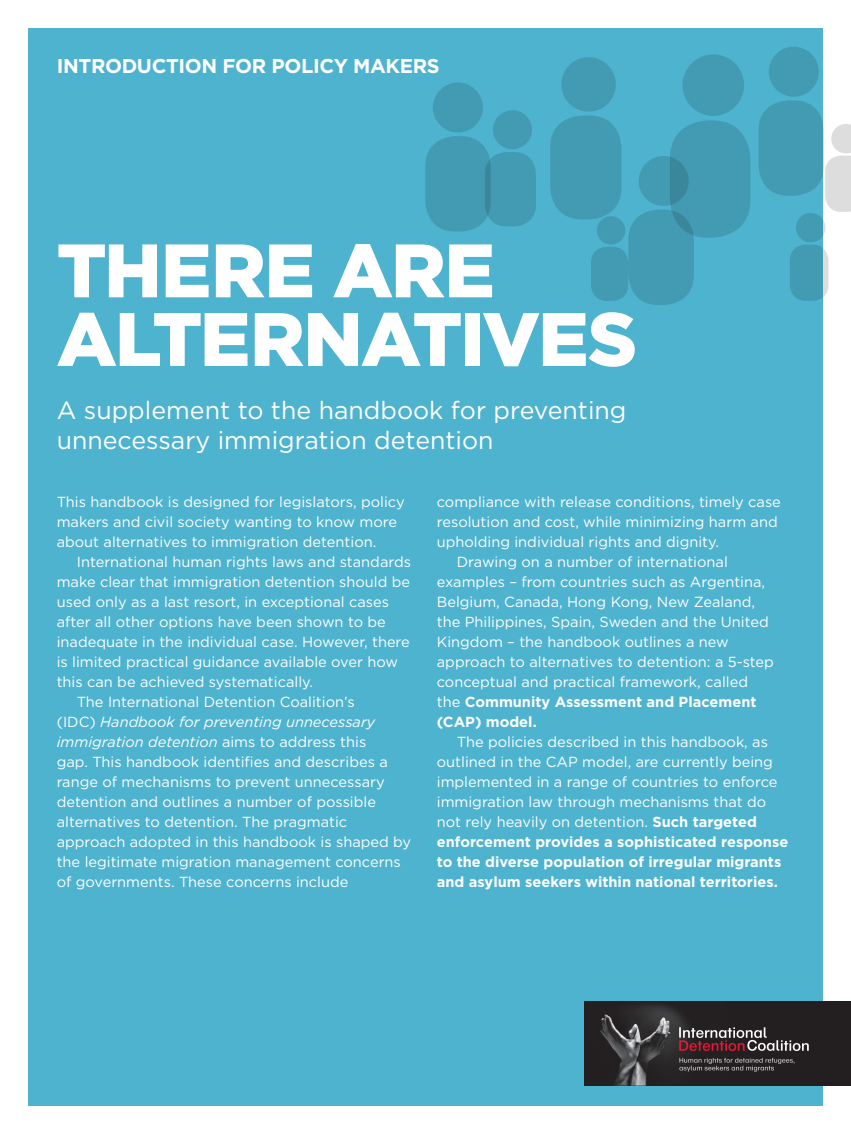
<style>
.page{position:relative;width:851px;height:1134px;background:#fff}
.page>*{position:absolute;margin:0;border:0;box-sizing:border-box;transform-origin:0 0}
.t1{font:900 75.6px/68.6px "Gotham HTF";letter-spacing:-.025em;color:#fff}
.t2{font:25px/30px "Gotham HTF";color:#fff}
.t3{font:700 20px "Gotham HTF";letter-spacing:-.02em;color:#fff}
.t4{font:14.6px/20px "Gotham HTF";color:#fff}
.t5{font:italic 14.6px "Gotham HTF";color:#fff}
.t6{font:700 14.6px "Gotham HTF";color:#fff}
.s1{font-style:normal}
.s2{font-weight:400}
.s3{font-weight:700}
</style>
<div class="page">
<div style="left:28px;top:28px;width:794px;height:1078px;background:#4db3cf"></div>
<div style="left:433px;top:82px;width:50px;height:51px;background:#439bb3;border-radius:50%"></div>
<div style="left:493px;top:110px;width:39px;height:39px;background:#439bb3;border-radius:50%"></div>
<div style="left:561px;top:57px;width:54px;height:55px;background:#439bb3;border-radius:50%"></div>
<div style="left:682px;top:54px;width:62px;height:62px;background:#439bb3;border-radius:50%"></div>
<div style="left:768px;top:47px;width:50px;height:50px;background:#439bb3;border-radius:50%"></div>
<div style="left:425px;top:136px;width:65px;height:96px;background:#439bb3;border-radius:30px"></div>
<svg style="left:485px;top:152px;width:51px;height:75px;background:#4299b1"></svg>
<div style="left:550px;top:116px;width:71px;height:103px;background:#439bb3;border-radius:32px"></div>
<div style="left:669px;top:120px;width:81px;height:118px;background:#439bb3;border-radius:38px"></div>
<div style="left:596px;top:216px;width:29px;height:29px;background:#439bb3;border-radius:50%"></div>
<div style="left:591px;top:247px;width:37px;height:54px;background:#439bb3;border-radius:16px"></div>
<div style="left:758px;top:100px;width:65px;height:96px;background:#439bb3;border-radius:30px"></div>
<svg style="left:825px;top:124px;width:25px;height:88px"></svg>
<div style="left:795px;top:213px;width:30px;height:29px;background:#439bb3;border-radius:50%"></div>
<svg style="left:789px;top:245px;width:39px;height:56px;background:#53a2b7"></svg>
<div style="left:638px;top:156px;width:50px;height:50px;background:linear-gradient(to right,#47a4bd,#398499);border-radius:50%"></div>
<div style="left:628px;top:210px;width:65px;height:95px;background:#439bb3;border-radius:30px"></div>
<div style="left:584px;top:1001px;width:266px;height:85px;background:#231f20"></div>
<img style="left:600px;top:1005px;width:126px;height:80px">
<svg style="left:679px;top:1058px;width:115px;height:14px"></svg>
<svg style="left:679px;top:1027px;width:129px;height:24px"></svg>
<h3 class="t3" style="left:57px;top:55px;width:384px">INTRODUCTION FOR POLICY MAKERS</h3>
<h1 class="t1" style="left:57px;top:235px;width:582px">THERE ARE<br>ALTERNATIVES</h1>
<h2 class="t2" style="left:57px;top:395px;width:571px">A supplement to the handbook for preventing unnecessary immigration detention</h2>
<p class="t4" style="left:57px;top:491px;width:349px">This handbook is designed for legislators, policy makers and civil society wanting to know more about alternatives to immigration detention.</p>
<p class="t4" style="left:77px;top:551px;width:336px">International human rights laws and standards</p>
<p class="t4" style="left:57px;top:571px;width:355px">make clear that immigration detention should be</p>
<p class="t4" style="left:57px;top:591px;width:334px">used only as a last resort, in exceptional cases</p>
<p class="t4" style="left:57px;top:611px;width:330px">after all other options have been shown to be</p>
<p class="t4" style="left:57px;top:631px;width:354px">inadequate in the individual case. However, there</p>
<p class="t4" style="left:57px;top:651px;width:343px">is limited practical guidance available over how</p>
<p class="t4" style="left:57px;top:671px;width:258px">this can be achieved systematically.</p>
<p class="t4" style="left:77px;top:691px;width:279px">The International Detention Coalition’s</p>
<p class="t5" style="left:57px;top:714px;width:320px"><span class="s1">(IDC)</span> Handbook for preventing unnecessary</p>
<p class="t5" style="left:57px;top:734px;width:311px">immigration detention <span class="s1">aims to address this</span></p>
<p class="t4" style="left:57px;top:751px;width:332px">gap. This handbook identifies and describes a</p>
<p class="t4" style="left:57px;top:771px;width:329px">range of mechanisms to prevent unnecessary</p>
<p class="t4" style="left:57px;top:791px;width:321px">detention and outlines a number of possible</p>
<p class="t4" style="left:57px;top:811px;width:292px">alternatives to detention. The pragmatic</p>
<p class="t4" style="left:57px;top:831px;width:356px">approach adopted in this handbook is shaped by</p>
<p class="t4" style="left:57px;top:851px;width:345px">the legitimate migration management concerns</p>
<p class="t4" style="left:57px;top:871px;width:293px">of governments. These concerns include</p>
<p class="t4" style="left:437px;top:491px;width:345px">compliance with release conditions, timely case</p>
<p class="t4" style="left:437px;top:511px;width:342px">resolution and cost, while minimizing harm and</p>
<p class="t4" style="left:437px;top:531px;width:284px">upholding individual rights and dignity.</p>
<p class="t4" style="left:457px;top:551px;width:272px">Drawing on a number of international</p>
<p class="t4" style="left:437px;top:571px;width:330px">examples – from countries such as Argentina,</p>
<p class="t4" style="left:437px;top:591px;width:320px">Belgium, Canada, Hong Kong, New Zealand,</p>
<p class="t4" style="left:437px;top:611px;width:333px">the Philippines, Spain, Sweden and the United</p>
<p class="t4" style="left:437px;top:631px;width:293px">Kingdom – the handbook outlines a new</p>
<p class="t4" style="left:437px;top:651px;width:338px">approach to alternatives to detention: a 5-step</p>
<p class="t4" style="left:437px;top:671px;width:313px">conceptual and practical framework, called</p>
<p class="t6" style="left:437px;top:693px;width:321px"><span class="s2">the</span> Community Assessment and Placement</p>
<p class="t6" style="left:437px;top:713px;width:101px">(CAP) model.</p>
<p class="t4" style="left:437px;top:731px;width:353px;text-indent:20px">The policies described in this handbook, as outlined in the CAP model, are currently being implemented in a range of countries to enforce immigration law through mechanisms that do not rely heavily on detention. <span class="s3">Such targeted enforcement provides a sophisticated response to the diverse population of irregular migrants and asylum seekers within national territories.</span></p>
</div>
